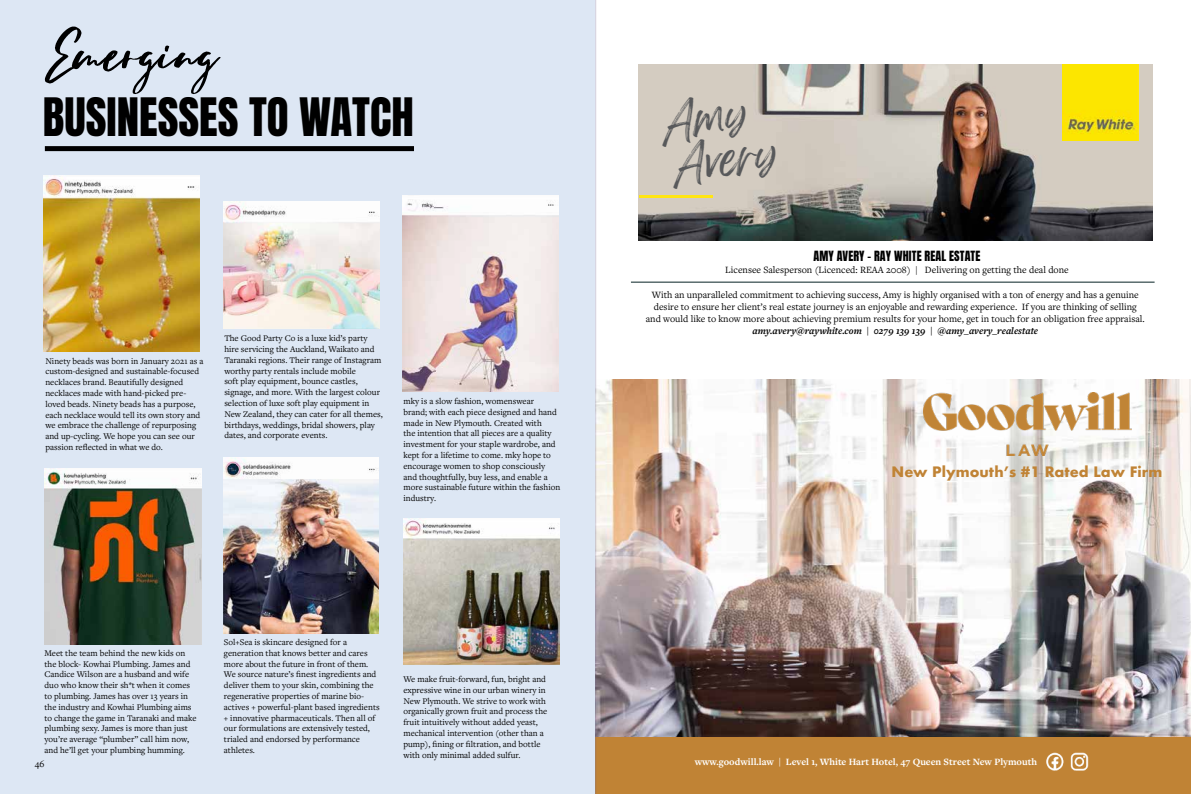
<style>
.page{position:relative;width:1191px;height:794px;background:#fff}
.page>*{position:absolute;margin:0;border:0;box-sizing:border-box;transform-origin:0 0}
.t1{font:90px "Justdreamin";color:#000}
.t2{font:45px "Anton";color:#000}
.t3{font:40.4px/42.5px "Feeling Passionate";color:#58595b}
.t4{font:700 14px "Futura";color:#c08335}
.t5{font:12px "Anton";letter-spacing:.01em;color:#000}
.t6{font:10px/12px "Freight Text Pro";color:#000;text-align:center}
.t7{font:700 10px "Freight Text Pro";color:#fff}
.t8{font:italic 700 10px "Freight Text Pro";color:#000}
.t9{font:9px/10.8px "Freight Text Pro";color:#000}
</style>
<div class="page">
<hr style="left:631px;top:282px;width:523px;height:1px;background:#062224">
<img style="left:638px;top:64px;width:514px;height:177px">
<img style="left:1063px;top:64px;width:75px;height:77px">
<hr style="left:639px;top:195px;width:73px;height:3px;background:#ffe512">
<img style="left:596px;top:380px;width:595px;height:357px">
<img style="left:924px;top:392px;width:207px;height:64px">
<div style="left:595px;top:737px;width:596px;height:57px;background:#c08335"></div>
<img style="left:1046px;top:752px;width:43px;height:19px">
<div style="left:0;top:0;width:596px;height:794px;background:#dde7f4"></div>
<img style="left:224px;top:201px;width:156px;height:127px">
<img style="left:403px;top:519px;width:156px;height:145px">
<img style="left:223px;top:457px;width:155px;height:176px">
<img style="left:402px;top:196px;width:156px;height:195px">
<img style="left:45px;top:469px;width:156px;height:175px">
<img style="left:44px;top:176px;width:156px;height:176px">
<div style="left:45px;top:146px;width:369px;height:5px;background:#000"></div>
<h1 class="t1" style="left:45px;top:8px;width:174px">Emerging</h1>
<h2 class="t2" style="left:43px;top:94px;width:372px">BUSINESSES TO WATCH</h2>
<p class="t9" style="left:45px;top:355px;width:160px">Ninety beads was born in January 2021 as a custom-designed and sustainable-focused necklaces brand. Beautifully designed necklaces made with hand-picked pre&shy;loved beads. Ninety beads has a purpose, each necklace would tell its own story and we embrace the challenge of repurposing and up-cycling. We hope you can see our passion reflected in what we do.</p>
<p class="t9" style="left:224px;top:332px;width:160px">The Good Party Co is a luxe kid’s party hire servicing the Auckland, Waikato and Taranaki regions. Their range of Instagram worthy party rentals include mobile<br>soft play equipment, bounce castles, signage, and more. With the largest colour selection of luxe soft play equipment in New Zealand, they can cater for all themes, birthdays, weddings, bridal showers, play dates, and corporate events.</p>
<p class="t9" style="left:403px;top:395px;width:158px">mky is a slow fashion, womenswear<br>brand; with each piece designed and hand made in New Plymouth. Created with<br>the intention that all pieces are a quality investment for your staple wardrobe, and kept for a lifetime to come. mky hope to encourage women to shop consciously and thoughtfully, buy less, and enable a more sustainable future within the fashion industry.</p>
<p class="t9" style="left:45px;top:647px;width:153px">Meet the team behind the new kids on the block- Kowhai Plumbing. James and Candice Wilson are a husband and wife duo who know their sh*t when it comes to plumbing. James has over 13 years in the industry and Kowhai Plumbing aims to change the game in Taranaki and make plumbing sexy. James is more than just you’re average “plumber” call him now, and he’ll get your plumbing humming.</p>
<p class="t6" style="left:35px;top:757px;width:11px">46</p>
<p class="t9" style="left:224px;top:636px;width:157px">Sol+Sea is skincare designed for a generation that knows better and cares more about the future in front of them.<br>We source nature’s finest ingredients and deliver them to your skin, combining the regenerative properties of marine bio&shy;actives + powerful-plant based ingredients + innovative pharmaceuticals. Then all of our formulations are extensively tested, trialed and endorsed by performance athletes.</p>
<p class="t9" style="left:403px;top:673px;width:145px">We make fruit-forward, fun, bright and expressive wine in our urban winery in New Plymouth. We strive to work with organically grown fruit and process the fruit intuitively without added yeast, mechanical intervention (other than a pump), fining or filtration, and bottle with only minimal added sulfur.</p>
<h3 class="t3" style="left:660px;top:103px;width:113px;rotate:-6deg">Amy<br>Avery</h3>
<h3 class="t5" style="left:813px;top:250px;width:168px">AMY AVERY - RAY WHITE REAL ESTATE</h3>
<p class="t6" style="left:725px;top:263px;width:345px">Licensee Salesperson (Licenced: REAA 2008) | Delivering on getting the deal done</p>
<p class="t6" style="left:646px;top:288px;width:500px">With an unparalleled commitment to achieving success, Amy is highly organised with a ton of energy and has a genuine desire to ensure her client’s real estate journey is an enjoyable and rewarding experience. If you are thinking of selling and would like to know more about achieving premium results for your home, get in touch for an obligation free appraisal.</p>
<p class="t8" style="left:752px;top:324px;width:287px">amy.avery@raywhite.com | 0279 139 139 | @amy_avery_realestate</p>
<h3 class="t4" style="left:891px;top:462px;width:272px">New Plymouth’s #1 Rated Law Firm</h3>
<p class="t7" style="left:694px;top:754px;width:344px">www.goodwill.law | Level 1, White Hart Hotel, 47 Queen Street New Plymouth</p>
</div>
